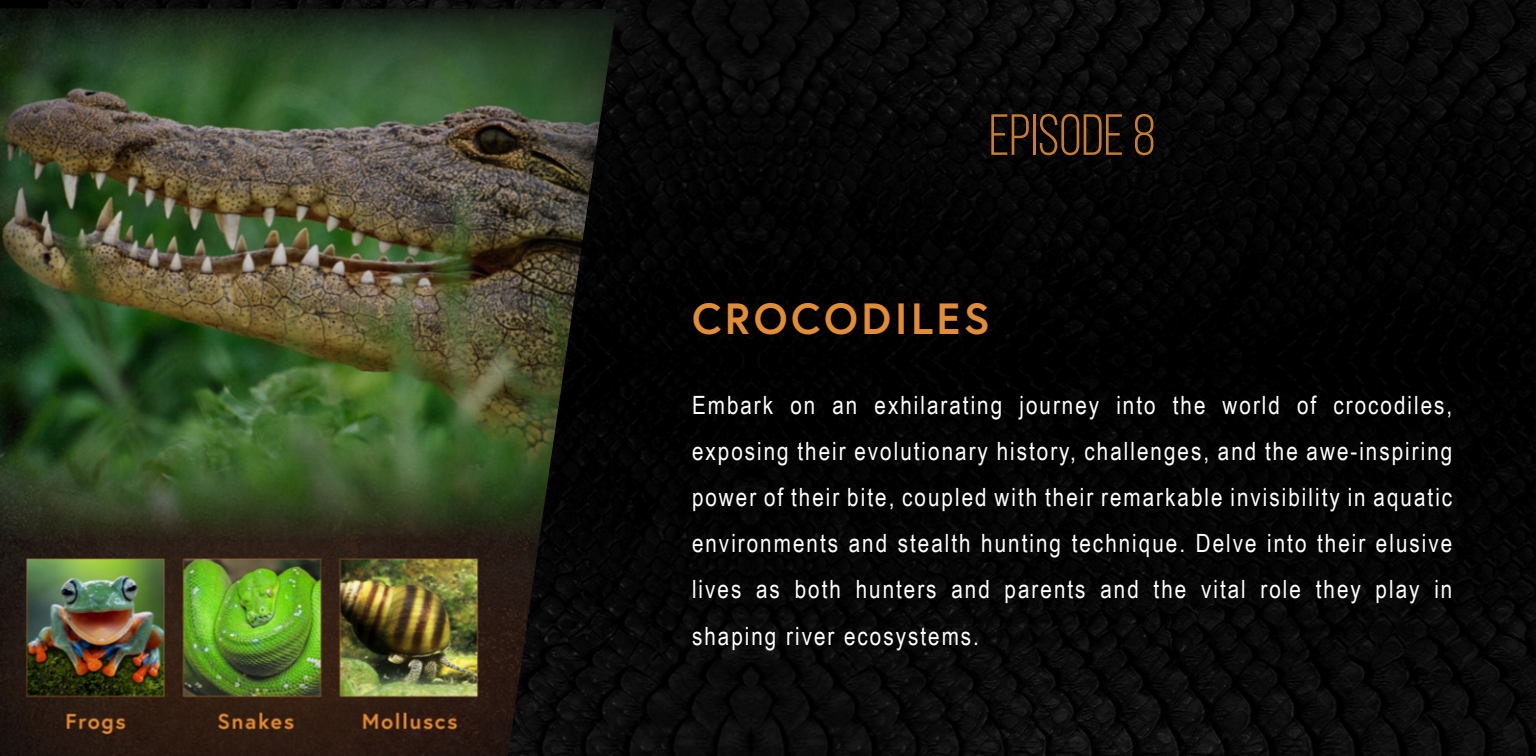
<style>
.page{position:relative;width:1536px;height:756px;background:#fff}
.page>*{position:absolute;margin:0;border:0;box-sizing:border-box;transform-origin:0 0}
.t1{font:58px "Bebas Neue";color:#f79939}
.t2{font:700 43.6px "Europa";letter-spacing:.08em;color:#f79939}
.t3{font:25.2px/46.2px "Arial Narrow";letter-spacing:.08em;color:#fff;text-align:justify}
</style>
<div class="page">
<img style="left:0;top:0;width:1536px;height:756px">
<img style="left:0;top:8px;width:616px;height:748px">
<h1 class="t1" style="left:989px;top:104px;width:168px">EPISODE 8</h1>
<h2 class="t2" style="left:692px;top:289px;width:299px">CROCODILES</h2>
<p class="t3" style="left:692px;top:381px;width:762px">Embark on an exhilarating journey into the world of crocodiles, exposing their evolutionary history, challenges, and the awe-inspiring power of their bite, coupled with their remarkable invisibility in aquatic</p>
<p class="t3" style="left:692px;top:519px;width:762px">environments and stealth hunting technique. Delve into their elusive lives as both hunters and parents and the vital role they play in shaping river ecosystems.</p>
</div>
